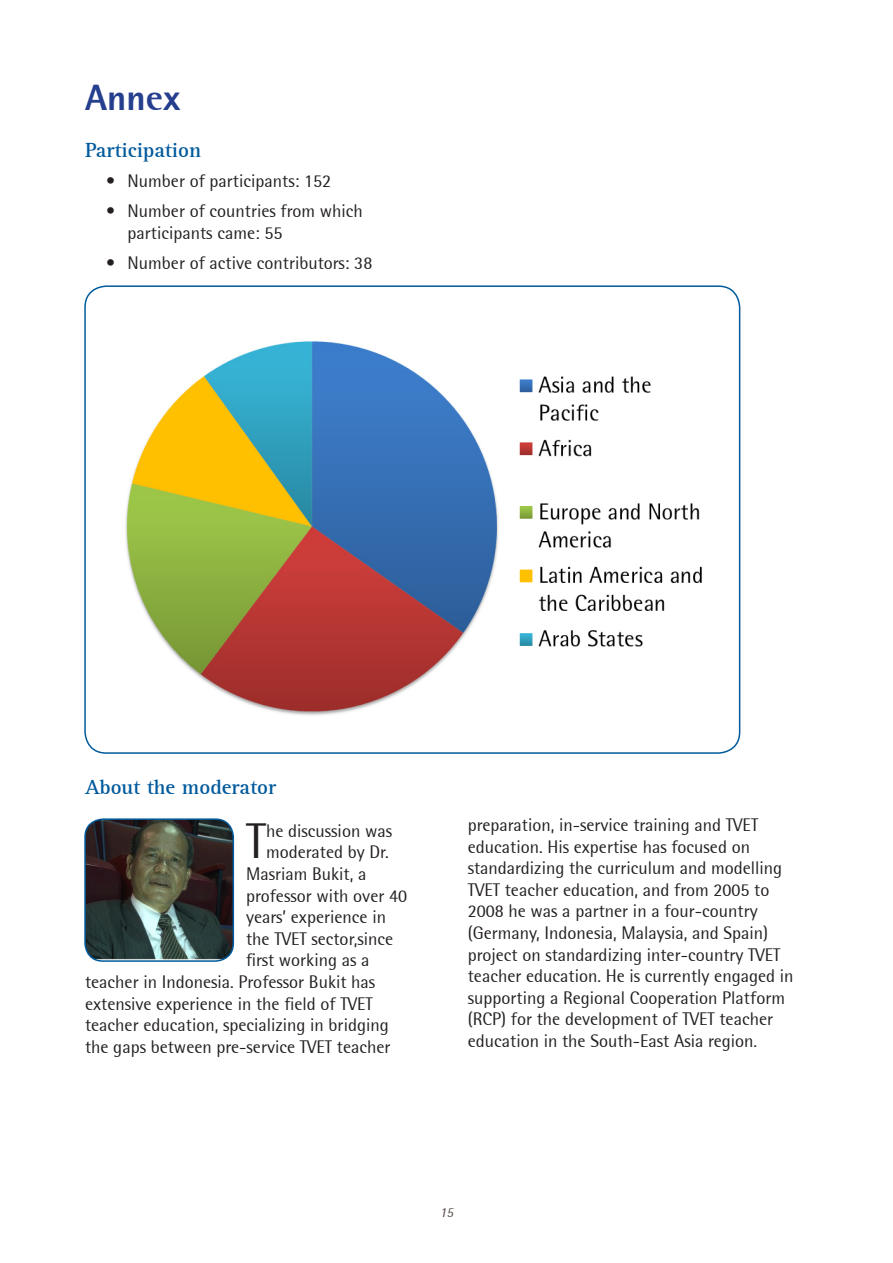
<style>
.page{position:relative;width:893px;height:1263px;background:#fff}
.page>*{position:absolute;margin:0;border:0;box-sizing:border-box;transform-origin:0 0}
.First_Paragraph{font:49.35px "Rotis Semi Sans";color:#231f20}
.Main_Heading_Topic{font:800 36px "Rotis Semi Sans";color:#253f8e}
.Heading{font:700 21px "Rotis Serif";color:#015a9d}
.First_Paragraph-2{font:18px/21.6px "Rotis Semi Sans";color:#231f20}
.t1{font:italic 13.5px "Rotis Semi Sans";color:#524a47}
</style>
<div class="page">
<img style="left:87px;top:819px;width:146px;height:142px">
<div style="left:84px;top:818px;width:150px;height:144px;border:2px solid #015a9d;border-radius:18px"></div>
<img style="left:87px;top:286px;width:653px;height:465px">
<div style="left:84px;top:285px;width:656px;height:469px;border:2px solid #015a9d;border-radius:21px"></div>
<p class="Main_Heading_Topic" style="left:85px;top:75px;width:97px">Annex</p>
<p class="Heading" style="left:85px;top:137px;width:118px">Participation</p>
<p class="First_Paragraph-2" style="left:106px;top:170px;width:226px">• Number of participants: 152</p>
<p class="First_Paragraph-2" style="left:128px;top:200px;width:237px;text-indent:-21px">• Number of countries from which participants came: 55</p>
<p class="First_Paragraph-2" style="left:106px;top:252px;width:268px">• Number of active contributors: 38</p>
<p class="Heading" style="left:85px;top:775px;width:193px">About the moderator</p>
<p class="First_Paragraph" style="left:246px;top:813px;width:22px">T</p>
<p class="First_Paragraph-2" style="left:266px;top:820px;width:127px">he discussion was</p>
<p class="First_Paragraph-2" style="left:266px;top:841px;width:124px">moderated by Dr.</p>
<p class="First_Paragraph-2" style="left:246px;top:863px;width:122px">Masriam Bukit, a</p>
<p class="First_Paragraph-2" style="left:246px;top:885px;width:163px">professor with over 40</p>
<p class="First_Paragraph-2" style="left:246px;top:906px;width:141px">years’ experience in</p>
<p class="First_Paragraph-2" style="left:246px;top:928px;width:149px">the TVET sector,since</p>
<p class="First_Paragraph-2" style="left:246px;top:949px;width:125px">first working as a</p>
<p class="First_Paragraph-2" style="left:85px;top:971px;width:292px">teacher in Indonesia. Professor Bukit has</p>
<p class="First_Paragraph-2" style="left:85px;top:993px;width:289px">extensive experience in the field of TVET</p>
<p class="First_Paragraph-2" style="left:85px;top:1014px;width:305px">teacher education, specializing in bridging</p>
<p class="First_Paragraph-2" style="left:85px;top:1036px;width:307px">the gaps between pre-service TVET teacher</p>
<p class="First_Paragraph-2" style="left:468px;top:814px;width:327px">preparation, in-service training and TVET education. His expertise has focused on standardizing the curriculum and modelling TVET teacher education, and from 2005 to 2008 he was a partner in a four-country (Germany, Indonesia, Malaysia, and Spain) project on standardizing inter-country TVET teacher education. He is currently engaged in supporting a Regional Cooperation Platform (RCP) for the development of TVET teacher education in the South-East Asia region.</p>
<p class="t1" style="left:440px;top:1204px;width:15px">15</p>
</div>
